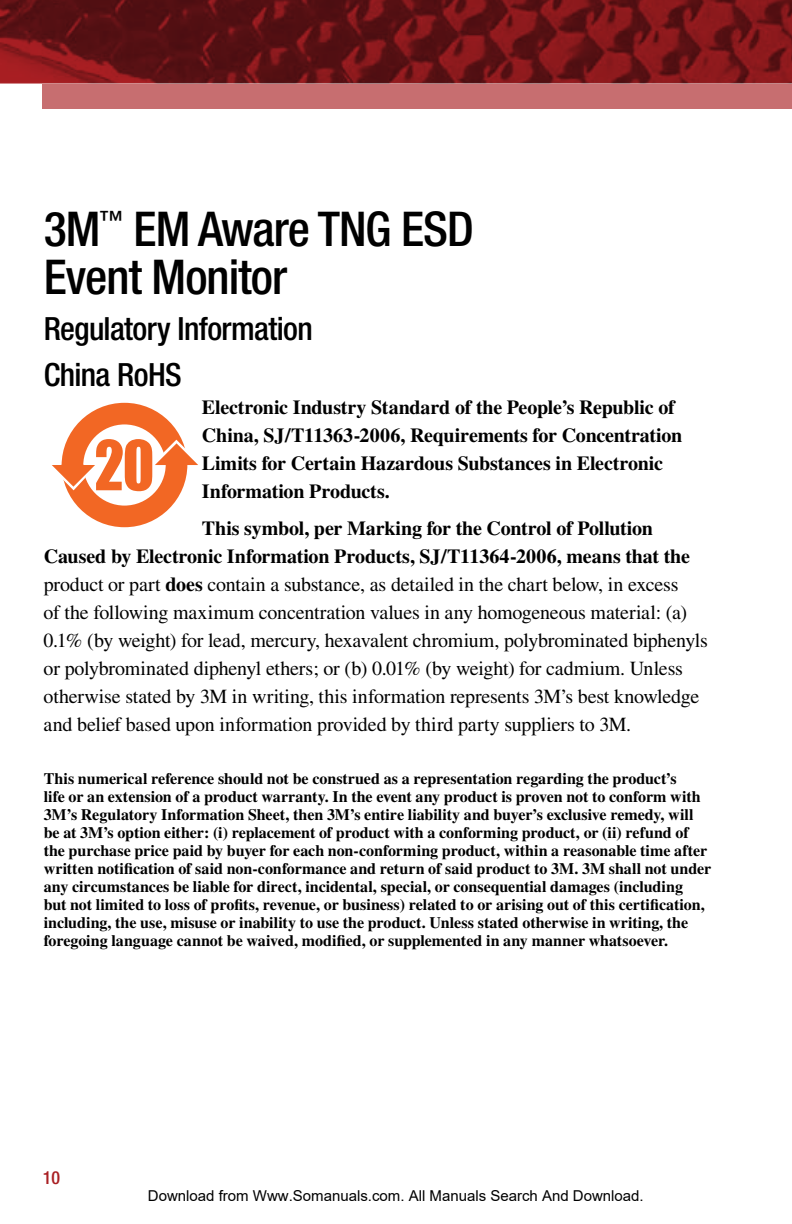
<style>
.page{position:relative;width:792px;height:1224px;background:#fff}
.page>*{position:absolute;margin:0;border:0;box-sizing:border-box;transform-origin:0 0}
.t1{font:500 condensed 48px/48px "Helvetica Neue";letter-spacing:-.02em;color:#000}
.t2{font:500 condensed 32px/46.4px "Helvetica Neue";letter-spacing:-.02em;color:#000}
.t3{font:20px/28px "Times";letter-spacing:-.01em;color:#000}
.t4{font:700 20px/28px "Times";letter-spacing:-.01em;color:#000}
.t5{font:500 condensed 18px "Helvetica Neue";color:#a91f23}
.t6{font:700 16px/18px "Times";color:#000}
.t7{font:15px "Arial";color:#000}
.s1{font-weight:700}
</style>
<div class="page">
<div style="left:42px;top:0;width:750px;height:109px;background:#c76e70"></div>
<img style="left:0;top:0;width:791px;height:83px">
<hr style="left:0;top:83px;width:792px;height:1px;background:#fff">
<hr style="left:791px;top:0;width:1px;height:109px;background:#a91f23">
<svg style="left:52px;top:402px;width:146px;height:126px"></svg>
<h1 class="t1" style="left:44px;top:204px;width:432px">3M<sup>™</sup> EM Aware TNG ESD<br>Event Monitor</h1>
<h2 class="t2" style="left:44px;top:305px;width:271px">Regulatory Information<br>China RoHS</h2>
<p class="t4" style="left:202px;top:393px;width:482px">Electronic Industry Standard of the People’s Republic of China, SJ/T11363-2006, Requirements for Concentration Limits for Certain Hazardous Substances in Electronic Information Products.</p>
<p class="t3" style="left:44px;top:514px;width:666px;text-indent:158px"><span class="s1">This symbol, per Marking for the Control of Pollution Caused by Electronic Information Products, SJ/T11364-2006, means that the </span>product or part <span class="s1">does</span> contain a substance, as detailed in the chart below, in excess<br>of the following maximum concentration values in any homogeneous material: (a)<br>0.1% (by weight) for lead, mercury, hexavalent chromium, polybrominated biphenyls or polybrominated diphenyl ethers; or (b) 0.01% (by weight) for cadmium. Unless otherwise stated by 3M in writing, this information represents 3M’s best knowledge and belief based upon information provided by third party suppliers to 3M.</p>
<p class="t6" style="left:44px;top:770px;width:669px">This numerical reference should not be construed as a representation regarding the product’s<br>life or an extension of a product warranty. In the event any product is proven not to conform with 3M’s Regulatory Information Sheet, then 3M’s entire liability and buyer’s exclusive remedy, will be at 3M’s option either: (i) replacement of product with a conforming product, or (ii) refund of the purchase price paid by buyer for each non-conforming product, within a reasonable time after written notification of said non-conformance and return of said product to 3M. 3M shall not under any circumstances be liable for direct, incidental, special, or consequential damages (including<br>but not limited to loss of profits, revenue, or business) related to or arising out of this certification, including, the use, misuse or inability to use the product. Unless stated otherwise in writing, the foregoing language cannot be waived, modified, or supplemented in any manner whatsoever.</p>
<p class="t5" style="left:43px;top:1167px;width:19px">10</p>
<p class="t7" style="left:148px;top:1187px;width:497px">Download from Www.Somanuals.com. All Manuals Search And Download.</p>
</div>
